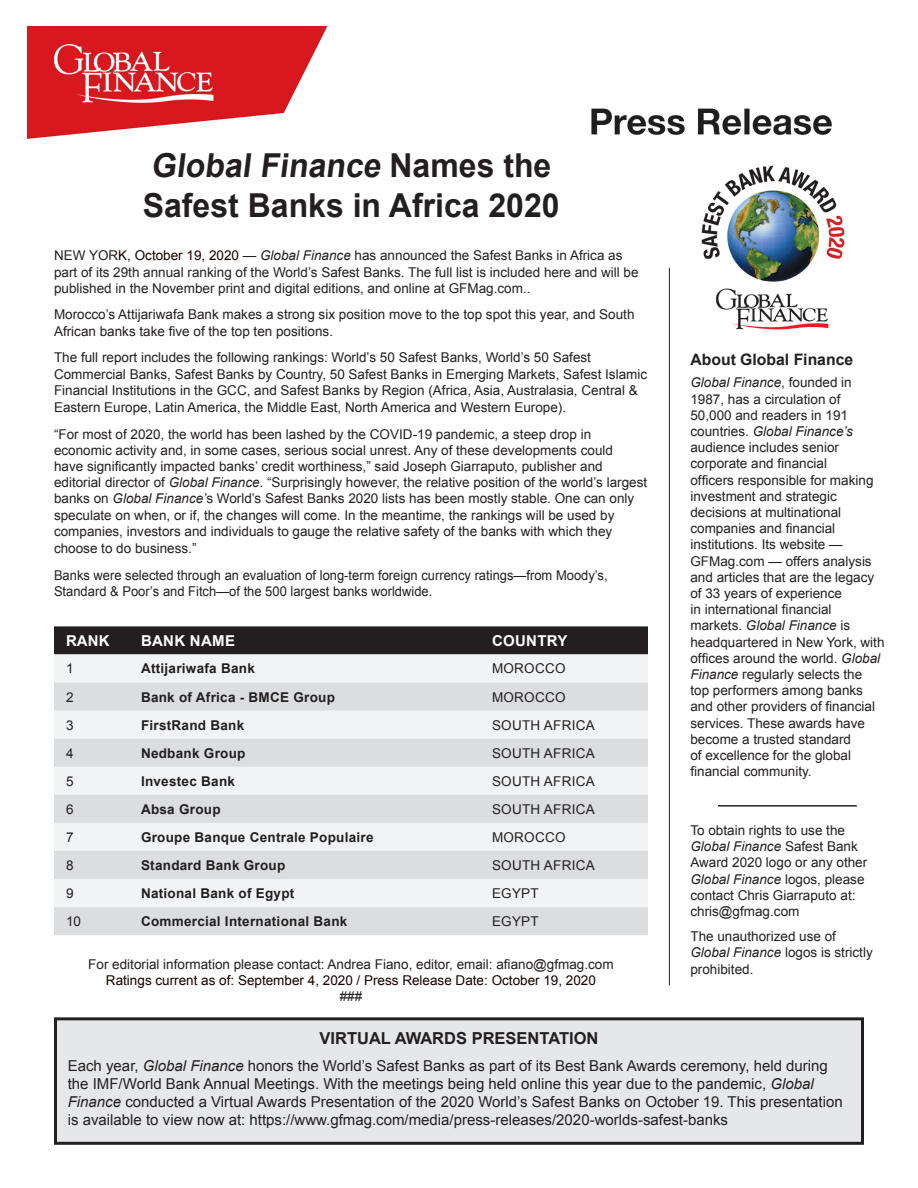
<style>
.page{position:relative;width:918px;height:1188px;background:#fff}
.page>*{position:absolute;margin:0;border:0;box-sizing:border-box;transform-origin:0 0}
.t1{font:700 33px "Arial";color:#231f20}
.t2{font:700 16.5px "Arial";color:#231f20}
.t3{font:700 15.75px "Arial";color:#231f20}
.t4{font:15px/18px "Arial";color:#231f20}
.TABLE_Column2{font:700 15px "Arial";letter-spacing:.02em;color:#fff}
.TABLE_Column1_Bold{font:700 15px "Arial";color:#fff}
.TABLE_Column2-2{font:13.5px/16.2px "Arial";color:#231f20}
.TABLE_Column2-3{font:700 13.5px "Arial";letter-spacing:.02em;color:#231f20}
.TABLE_Column2-4{font:13.5px/16.2px "Arial";color:#231f20;scale:.96 1}
.TABLE_Column2-5{font:13.5px "Arial";letter-spacing:.02em;color:#231f20}
.t5{font:13.5px "Arial";color:#170000}
.TABLE_Column1_Bold-2{font:13.5px "Arial";color:#231f20}
.s1{color:#170000}
.s2{font-style:italic}
</style>
<div class="page">
<img style="left:701px;top:165px;width:144px;height:165px">
<hr style="left:669px;top:268px;width:1px;height:717px;background:#231f20">
<hr style="left:718px;top:805px;width:139px;height:2px;background:#231f20">
<div style="left:54px;top:626px;width:594px;height:28px;background:#231f20"></div>
<div style="left:54px;top:654px;width:594px;height:29px;background:#f2f3f4"></div>
<svg style="left:54px;top:683px;width:594px;height:252px;fill:#dcdddf"></svg>
<img style="left:27px;top:27px;width:805px;height:112px">
<div style="left:56px;top:1019px;width:806px;height:124px;background:#e6e7e9"></div>
<div style="left:54px;top:1017px;width:810px;height:128px;border:3px solid #231f20"></div>
<p class="t1" style="left:151px;top:144px;width:402px">Global Finance N a m es t h e</p>
<p class="t1" style="left:143px;top:183px;width:418px">Safest Banks in Africa 2020</p>
<p class="TABLE_Column2-2" style="left:54px;top:248px;width:586px">NEW YOR<span class="s1">K, October 19, 2020</span> — <span class="s2">Global Finance</span> has announced the Safest Banks in Africa as part of its 29th annual ranking of the World’s Safest Banks. The full list is included here and will be published in the November print and digital editions, and online at GFMag.com..</p>
<p class="TABLE_Column2-2" style="left:54px;top:307px;width:582px">Morocco’s Attijariwafa Bank makes a strong six position move to the top spot this year, and South<br>African banks take five of the top ten positions.</p>
<p class="TABLE_Column2-2" style="left:54px;top:350px;width:595px">The full report includes the following rankings: World’s 50 Safest Banks, World’s 50 Safest Commercial Banks, Safest Banks by Country, 50 Safest Banks in Emerging Markets, Safest Islamic Financial Institutions in the GCC, and Safest Banks by Region (Africa, Asia, Australasia, Central &amp; Eastern Europe, Latin America, the Middle East, North America and Western Europe).</p>
<p class="TABLE_Column2-2" style="left:54px;top:426px;width:595px">“For most of 2020, the world has been lashed by the COVID-19 pandemic, a steep drop in economic activity and, in some cases, serious social unrest. Any of these developments could<br>have significantly impacted banks’ credit worthiness,” said Joseph Giarraputo, publisher and editorial director of <span class="s2">Global Finance</span>. “Surprisingly however, the relative position of the world’s largest banks on <span class="s2">Global Finance’</span>s World’s Safest Banks 2020 lists has been mostly stable. One can only speculate on when, or if, the changes will come. In the meantime, the rankings will be used by companies, investors and individuals to gauge the relative safety of the banks with which they choose to do business.”</p>
<p class="TABLE_Column2-4" style="left:54px;top:567px;width:578px">Banks were selected through an evaluation of long-term foreign currency ratings—from Moody’s,<br>Standard &amp; Poor’s and Fitch—of the 500 largest banks worldwide.</p>
<p class="TABLE_Column1_Bold" style="left:66px;top:631px;width:45px">RANK</p>
<p class="TABLE_Column2" style="left:141px;top:631px;width:96px">BANK NAME</p>
<p class="TABLE_Column2" style="left:492px;top:631px;width:77px">COUNTRY</p>
<p class="TABLE_Column1_Bold-2" style="left:66px;top:660px;width:9px">1</p>
<p class="TABLE_Column2-3" style="left:141px;top:660px;width:115px">Attijariwafa Bank</p>
<p class="TABLE_Column2-5" style="left:492px;top:660px;width:75px">MOROCCO</p>
<p class="TABLE_Column1_Bold-2" style="left:66px;top:688px;width:9px">2</p>
<p class="TABLE_Column2-3" style="left:141px;top:688px;width:196px">Bank of Africa - BMCE Group</p>
<p class="TABLE_Column2-5" style="left:492px;top:688px;width:75px">MOROCCO</p>
<p class="TABLE_Column1_Bold-2" style="left:66px;top:716px;width:9px">3</p>
<p class="TABLE_Column2-3" style="left:141px;top:716px;width:105px">FirstRand Bank</p>
<p class="TABLE_Column2-5" style="left:492px;top:716px;width:104px">SOUTH AFRICA</p>
<p class="TABLE_Column1_Bold-2" style="left:66px;top:744px;width:9px">4</p>
<p class="TABLE_Column2-3" style="left:141px;top:744px;width:106px">Nedbank Group</p>
<p class="TABLE_Column2-5" style="left:492px;top:744px;width:104px">SOUTH AFRICA</p>
<p class="TABLE_Column1_Bold-2" style="left:66px;top:772px;width:9px">5</p>
<p class="TABLE_Column2-3" style="left:141px;top:772px;width:96px">Investec Bank</p>
<p class="TABLE_Column2-5" style="left:492px;top:772px;width:104px">SOUTH AFRICA</p>
<p class="TABLE_Column1_Bold-2" style="left:66px;top:800px;width:9px">6</p>
<p class="TABLE_Column2-3" style="left:141px;top:800px;width:81px">Absa Group</p>
<p class="TABLE_Column2-5" style="left:492px;top:800px;width:104px">SOUTH AFRICA</p>
<p class="TABLE_Column1_Bold-2" style="left:66px;top:828px;width:9px">7</p>
<p class="TABLE_Column2-3" style="left:141px;top:828px;width:234px">Groupe Banque Centrale Populaire</p>
<p class="TABLE_Column2-5" style="left:492px;top:828px;width:75px">MOROCCO</p>
<p class="TABLE_Column1_Bold-2" style="left:66px;top:856px;width:9px">8</p>
<p class="TABLE_Column2-3" style="left:141px;top:856px;width:146px">Standard Bank Group</p>
<p class="TABLE_Column2-5" style="left:492px;top:856px;width:104px">SOUTH AFRICA</p>
<p class="TABLE_Column1_Bold-2" style="left:66px;top:884px;width:9px">9</p>
<p class="TABLE_Column2-3" style="left:141px;top:884px;width:155px">National Bank of Egypt</p>
<p class="TABLE_Column2-2" style="left:492px;top:885px;width:48px">EGYPT</p>
<p class="TABLE_Column1_Bold-2" style="left:66px;top:913px;width:17px">10</p>
<p class="TABLE_Column2-3" style="left:141px;top:913px;width:208px">Commercial International Bank</p>
<p class="TABLE_Column2-2" style="left:492px;top:913px;width:48px">EGYPT</p>
<p class="TABLE_Column2-2" style="left:88px;top:956px;width:527px">For editorial information please contact: Andrea Fiano, editor, email: afiano@gfmag.com</p>
<p class="t5" style="left:106px;top:972px;width:491px">Ratings current as of: September 4, 2020 / Press Release Date: October 19, 2020</p>
<p class="TABLE_Column2-2" style="left:340px;top:989px;width:24px">###</p>
<p class="t3" style="left:690px;top:349px;width:164px">About Global Finance</p>
<p class="TABLE_Column2-2" style="left:690px;top:375px;width:196px"><span class="s2">Global Finance</span>, founded in<br>1987, has a circulation of<br>50,000 and readers in 191 countries. <span class="s2">Global Finance’s </span>audience includes senior corporate and financial<br>officers responsible for making investment and strategic decisions at multinational companies and financial institutions. Its website —<br>GFMag.com — offers analysis and articles that are the legacy of 33 years of experience<br>in international financial markets. <span class="s2">Global Finance</span> is headquartered in New York, with offices around the world. <span class="s2">Global<br>Finance</span> regularly selects the<br>top performers among banks and other providers of financial services. These awards have become a trusted standard<br>of excellence for the global financial community.</p>
<p class="TABLE_Column2-2" style="left:690px;top:822px;width:178px">To obtain rights to use the<br><span class="s2">Global Finance</span> Safest Bank<br>Award 2020 logo or any other<br><span class="s2">Global Finance</span> logos, please contact Chris Giarraputo at:</p>
<p class="TABLE_Column2-2" style="left:690px;top:903px;width:110px">chris@gfmag.com</p>
<p class="TABLE_Column2-2" style="left:690px;top:928px;width:184px">The unauthorized use of<br><span class="s2">Global Finance</span> logos is strictly prohibited.</p>
<p class="t2" style="left:320px;top:1028px;width:280px">VIRTUAL AWARDS PRESENTATION</p>
<p class="t4" style="left:68px;top:1057px;width:776px">Each year, <span class="s2">Global Finance</span> honors the World’s Safest Banks as part of its Best Bank Awards ceremony, held during the IMF/World Bank Annual Meetings. With the meetings being held online this year due to the pandemic, <span class="s2">Global Finance</span> conducted a Virtual Awards Presentation of the 2020 World’s Safest Banks on October 19. This presentation is available to view now at: https://www.gfmag.com/media/press-releases/2020-worlds-safest-banks</p>
</div>
